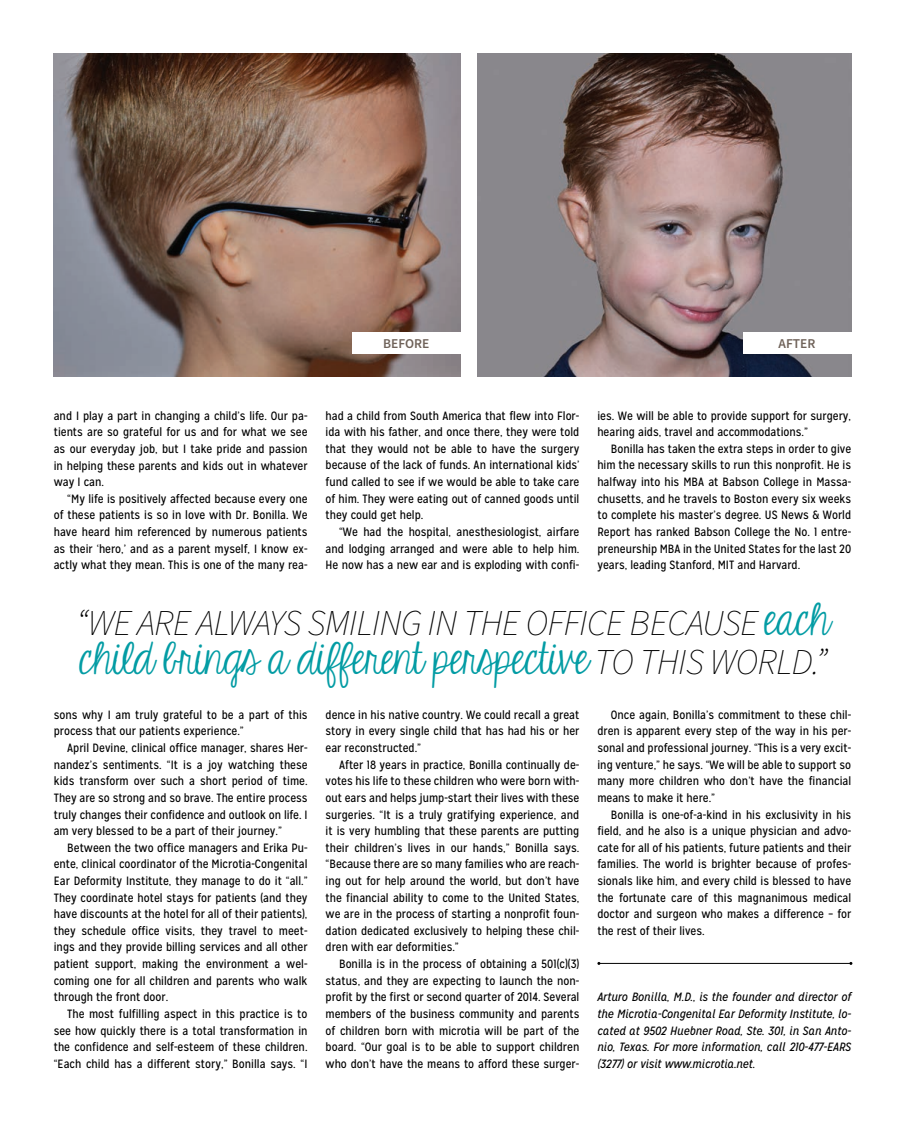
<style>
.page{position:relative;width:905px;height:1134px;background:#fff}
.page>*{position:absolute;margin:0;border:0;box-sizing:border-box;transform-origin:0 0}
.t1{font:46.2px "KG Eyes Wide Open";letter-spacing:-.01em;color:#039ca4}
.t2{font:italic 200 36.3px "Source Sans Pro";letter-spacing:-.01em;color:#000}
.t3{font:600 13.5px "Source Sans Pro";color:#6f6259}
.t4{font:12px/16.6px "Mission Gothic";color:#000;text-align:justify}
.t5{font:italic 12px/16.6px "Mission Gothic";color:#000;text-align:justify}
.s1{font-family:"KG Eyes Wide Open";font-weight:400;font-style:normal;font-size:46.2px;color:#039ca4}
.s2{font-family:"Source Sans Pro";font-weight:200;font-style:italic;font-size:36.3px;color:#000}
</style>
<div class="page">
<img style="left:477px;top:53px;width:374px;height:323px">
<img style="left:54px;top:53px;width:406px;height:323px">
<hr style="left:599px;top:963px;width:251px;height:1px;background:#000">
<div style="left:352px;top:332px;width:108px;height:22px;background:#fff"></div>
<div style="left:743px;top:332px;width:108px;height:22px;background:#fff"></div>
<p class="t3" style="left:383px;top:335px;width:48px">BEFORE</p>
<p class="t3" style="left:778px;top:335px;width:38px">AFTER</p>
<p class="t4" style="left:54px;top:407px;width:255px">and I play a part in changing a child’s life. Our pa&shy;tients are so grateful for us and for what we see as our everyday job, but I take pride and passion in helping these parents and kids out in whatever way I can.</p>
<p class="t4" style="left:54px;top:490px;width:255px;text-indent:14px">“My life is positively affected because every one of these patients is so in love with Dr. Bonilla. We have heard him referenced by numerous patients as their ‘hero,’ and as a parent myself, I know ex&shy;actly what they mean. This is one of the many rea-</p>
<p class="t4" style="left:325px;top:407px;width:255px">had a child from South America that flew into Flor&shy;ida with his father, and once there, they were told that they would not be able to have the surgery because of the lack of funds. An international kids’ fund called to see if we would be able to take care of him. They were eating out of canned goods until they could get help.</p>
<p class="t4" style="left:325px;top:524px;width:255px;text-indent:14px">“We had the hospital, anesthesiologist, airfare and lodging arranged and were able to help him.<br>He now has a new ear and is exploding with confi-</p>
<p class="t4" style="left:597px;top:407px;width:255px">ies. We will be able to provide support for surgery, hearing aids, travel and accommodations.”</p>
<p class="t4" style="left:597px;top:440px;width:255px;text-indent:14px">Bonilla has taken the extra steps in order to give him the necessary skills to run this nonprofit. He is halfway into his MBA at Babson College in Massa&shy;chusetts, and he travels to Boston every six weeks to complete his master’s degree. US News &amp; World Report has ranked Babson College the No. 1 entre&shy;preneurship MBA in the United States for the last 20 years, leading Stanford, MIT and Harvard.</p>
<h2 class="t2" style="left:76px;top:601px;width:755px">“WE ARE ALWAYS SMILING IN THE OFFICE BECAUSE <span class="s1">each</span></h2>
<h1 class="t1" style="left:79px;top:635px;width:749px">child brings a different perspective <span class="s2">TO THIS WORLD.”</span></h1>
<p class="t4" style="left:54px;top:706px;width:255px">sons why I am truly grateful to be a part of this process that our patients experience.”</p>
<p class="t4" style="left:54px;top:740px;width:255px;text-indent:14px">April Devine, clinical office manager, shares Her&shy;nandez’s sentiments. “It is a joy watching these kids transform over such a short period of time.<br>They are so strong and so brave. The entire process truly changes their confidence and outlook on life. I am very blessed to be a part of their journey.”</p>
<p class="t4" style="left:54px;top:839px;width:255px;text-indent:14px">Between the two office managers and Erika Pu&shy;ente, clinical coordinator of the Microtia-Congenital Ear Deformity Institute, they manage to do it “all.” They coordinate hotel stays for patients (and they have discounts at the hotel for all of their patients), they schedule office visits, they travel to meet&shy;ings and they provide billing services and all other patient support, making the environment a wel&shy;coming one for all children and parents who walk through the front door.</p>
<p class="t4" style="left:54px;top:1006px;width:255px;text-indent:14px">The most fulfilling aspect in this practice is to see how quickly there is a total transformation in the confidence and self-esteem of these children. “Each child has a different story,” Bonilla says. “I</p>
<p class="t4" style="left:325px;top:706px;width:255px">dence in his native country. We could recall a great story in every single child that has had his or her ear reconstructed.”</p>
<p class="t4" style="left:325px;top:756px;width:255px;text-indent:14px">After 18 years in practice, Bonilla continually de&shy;votes his life to these children who were born with&shy;out ears and helps jump-start their lives with these surgeries. “It is a truly gratifying experience, and it is very humbling that these parents are putting their children’s lives in our hands,” Bonilla says. “Because there are so many families who are reach&shy;ing out for help around the world, but don’t have the financial ability to come to the United States, we are in the process of starting a nonprofit foun&shy;dation dedicated exclusively to helping these chil&shy;dren with ear deformities.”</p>
<p class="t4" style="left:325px;top:956px;width:255px;text-indent:14px">Bonilla is in the process of obtaining a 501(c)(3) status, and they are expecting to launch the non&shy;profit by the first or second quarter of 2014. Several members of the business community and parents of children born with microtia will be part of the board. “Our goal is to be able to support children who don’t have the means to afford these surger-</p>
<p class="t4" style="left:597px;top:706px;width:255px;text-indent:14px">Once again, Bonilla’s commitment to these chil&shy;dren is apparent every step of the way in his per&shy;sonal and professional journey. “This is a very excit&shy;ing venture,” he says. “We will be able to support so many more children who don’t have the financial means to make it here.”</p>
<p class="t4" style="left:597px;top:806px;width:255px;text-indent:14px">Bonilla is one-of-a-kind in his exclusivity in his field, and he also is a unique physician and advo&shy;cate for all of his patients, future patients and their families. The world is brighter because of profes&shy;sionals like him, and every child is blessed to have the fortunate care of this magnanimous medical doctor and surgeon who makes a difference – for the rest of their lives.</p>
<p class="t5" style="left:597px;top:989px;width:255px">Arturo Bonilla, M.D., is the founder and director of the Microtia-Congenital Ear Deformity Institute, lo&shy;cated at 9502 Huebner Road, Ste. 301, in San Anto&shy;nio, Texas. For more information, call 210-477-EARS (3277) or visit www.microtia.net.</p>
</div>
